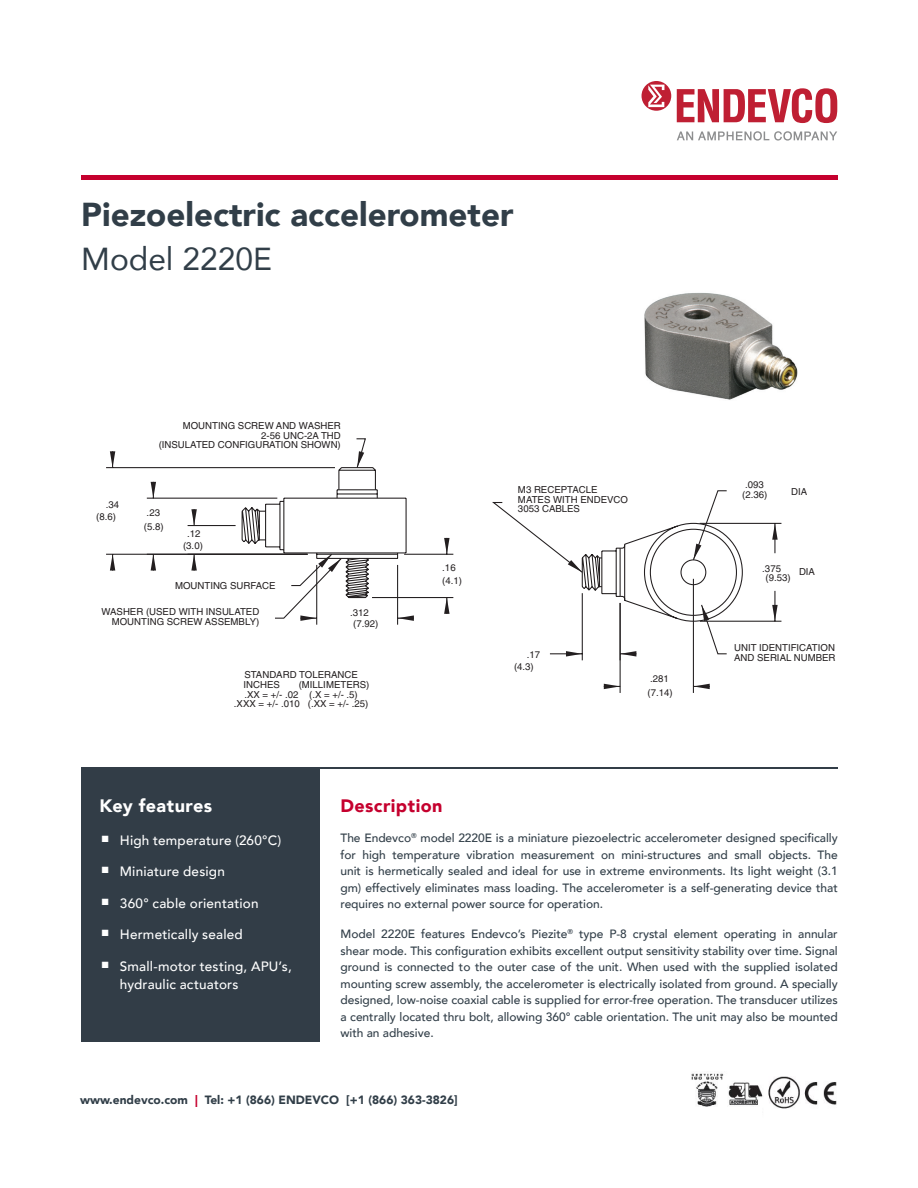
<style>
.page{position:relative;width:918px;height:1188px;background:#fff}
.page>*{position:absolute;margin:0;border:0;box-sizing:border-box;transform-origin:0 0}
.DS_Title{font:900 33.15px "Avenir";color:#313e48}
.DS_Model{font:31.8px "Avenir";color:#313e48}
.subheader{font:900 18px "Avenir";letter-spacing:.02em;color:#fff}
.Body_copy{font:900 18px "Avenir";letter-spacing:.025em;color:#c5002e}
.t1{font:500 13.5px/18px "Avenir";letter-spacing:.015em;color:#fff}
.Body_copy-2{font:500 12px/16.5px "Avenir";letter-spacing:-.005em;color:#313e48;text-align:justify}
.Body_copy-3{font:900 12px "Avenir";color:#313e48}
.t2{font:9.6px/9.6px "Helvetica";color:#231f20}
.s1{color:#c5002e}
</style>
<div class="page">
<hr style="left:81px;top:767px;width:756px;height:2px;background:#323d47">
<div style="left:81px;top:767px;width:239px;height:274px;background:#323d47"></div>
<svg style="left:677px;top:131px;width:160px;height:10px"></svg>
<svg style="left:642px;top:81px;width:29px;height:30px"></svg>
<svg style="left:677px;top:88px;width:160px;height:35px"></svg>
<hr style="left:81px;top:176px;width:756px;height:4px;background:#c5002e">
<img style="left:644px;top:293px;width:154px;height:107px">
<img style="left:768px;top:1076px;width:69px;height:33px">
<img style="left:691px;top:1073px;width:72px;height:34px">
<hr style="left:147px;top:498px;width:130px;height:1px;background:#231f20">
<svg style="left:151px;top:555px;width:5px;height:16px"></svg>
<svg style="left:151px;top:482px;width:5px;height:16px"></svg>
<hr style="left:106px;top:554px;width:202px;height:1px;background:#231f20">
<hr style="left:106px;top:467px;width:229px;height:1px;background:#231f20">
<svg style="left:110px;top:554px;width:5px;height:17px"></svg>
<svg style="left:110px;top:451px;width:5px;height:17px"></svg>
<hr style="left:316px;top:565px;width:1px;height:60px;background:#231f20">
<hr style="left:397px;top:565px;width:1px;height:60px;background:#231f20">
<hr style="left:404px;top:554px;width:49px;height:1px;background:#231f20">
<hr style="left:372px;top:597px;width:81px;height:1px;background:#231f20">
<svg style="left:444px;top:538px;width:6px;height:16px"></svg>
<svg style="left:444px;top:598px;width:6px;height:16px"></svg>
<svg style="left:187px;top:438px;width:227px;height:183px"></svg>
<hr style="left:700px;top:523px;width:81px;height:1px;background:#231f20">
<hr style="left:700px;top:621px;width:81px;height:1px;background:#231f20">
<hr style="left:774px;top:523px;width:1px;height:30px;background:#231f20">
<hr style="left:774px;top:591px;width:1px;height:30px;background:#231f20">
<svg style="left:772px;top:523px;width:6px;height:17px"></svg>
<svg style="left:772px;top:605px;width:6px;height:16px"></svg>
<svg style="left:492px;top:490px;width:251px;height:203px"></svg>
<p class="DS_Title" style="left:81px;top:186px;width:434px">Piezoelectric accelerometer</p>
<p class="DS_Model" style="left:81px;top:233px;width:192px">Model 2220E</p>
<p class="t2" style="left:182px;top:207px;width:64px">3053 CABLES</p>
<p class="t2" style="left:159px;top:421px;width:184px;text-align:right">MOUNTING SCREW AND WASHER<br>2-56 UNC-2A THD<br>(INSULATED CONFIGURATION SHOWN)</p>
<p class="t2" style="left:96px;top:498px;width:25px;line-height:12.5px;text-indent:10px">.34 (8.6)</p>
<p class="t2" style="left:144px;top:506px;width:21px;line-height:14.2px">.23 (5.8)</p>
<p class="t2" style="left:183px;top:528px;width:21px;line-height:11.2px;text-align:center">.12 (3.0)</p>
<p class="t2" style="left:175px;top:581px;width:102px">MOUNTING SURFACE</p>
<p class="t2" style="left:101px;top:607px;width:159px;text-align:right">WASHER (USED WITH INSULATED<br>MOUNTING SCREW ASSEMBLY)</p>
<p class="t2" style="left:353px;top:607px;width:27px;line-height:11.2px;text-indent:-3px">.312 (7.92)</p>
<p class="t2" style="left:244px;top:670px;width:116px">STANDARD TOLERANCE<br>INCHES</p>
<p class="t2" style="left:299px;top:680px;width:72px">(MILLIMETERS)</p>
<p class="t2" style="left:244px;top:690px;width:115px">.XX = +/- .02 (.X = +/- .5)</p>
<p class="t2" style="left:234px;top:699px;width:136px">.XXX = +/- .010 (.XX = +/- .25)</p>
<p class="t2" style="left:442px;top:561px;width:21px;line-height:12.8px">.16 (4.1)</p>
<p class="t2" style="left:518px;top:485px;width:112px">M3 RECEPTACLE<br>MATES WITH ENDEVCO<br>3053 CABLES</p>
<p class="t2" style="left:514px;top:648px;width:28px;line-height:12.5px;text-indent:13px">.17 (4.3)</p>
<p class="t2" style="left:648px;top:672px;width:27px;line-height:13.4px">.281 (7.14)</p>
<p class="t2" style="left:742px;top:480px;width:27px">.093 (2.36)</p>
<p class="t2" style="left:791px;top:486px;width:18px">DIA</p>
<p class="t2" style="left:766px;top:564px;width:27px;text-indent:-3px">.375 (9.53)</p>
<p class="t2" style="left:799px;top:567px;width:18px">DIA</p>
<p class="t2" style="left:734px;top:643px;width:103px">UNIT IDENTIFICATION<br>AND SERIAL NUMBER</p>
<p class="subheader" style="left:100px;top:790px;width:114px">Key features</p>
<p class="t1" style="left:102px;top:830px;width:181px">■ High temperature (260°C)</p>
<p class="t1" style="left:102px;top:862px;width:124px">■ Miniature design</p>
<p class="t1" style="left:102px;top:893px;width:158px">■ 360° cable orientation</p>
<p class="t1" style="left:102px;top:925px;width:142px">■ Hermetically sealed</p>
<p class="t1" style="left:120px;top:956px;width:173px;text-indent:-18px">■ Small-motor testing, APU’s, hydraulic actuators</p>
<p class="Body_copy" style="left:340px;top:791px;width:104px">Description</p>
<p class="Body_copy-2" style="left:340px;top:829px;width:499px">The Endevco<sup>®</sup> model 2220E is a miniature piezoelectric accelerometer designed specifically for high temperature vibration measurement on mini-structures and small objects. The unit is hermetically sealed and ideal for use in extreme environments. Its light weight (3.1 gm) effectively eliminates mass loading. The accelerometer is a self-generating device that requires no external power source for operation.</p>
<p class="Body_copy-2" style="left:340px;top:925px;width:499px">Model 2220E features Endevco’s Piezite<sup>®</sup> type P-8 crystal element operating in annular shear mode. This configuration exhibits excellent output sensitivity stability over time. Signal ground is connected to the outer case of the unit. When used with the supplied isolated mounting screw assembly, the accelerometer is electrically isolated from ground. A specially designed, low-noise coaxial cable is supplied for error-free operation. The transducer utilizes a centrally located thru bolt, allowing 360° cable orientation. The unit may also be mounted with an adhesive.</p>
<p class="t2" style="left:519px;top:837px;width:21px">(3.0)</p>
<p class="t2" style="left:779px;top:872px;width:21px">(4.1)</p>
<p class="t2" style="left:511px;top:878px;width:102px">MOUNTING SURFACE</p>
<p class="t2" style="left:438px;top:904px;width:159px">WASHER (USED WITH INSULATED</p>
<p class="t2" style="left:580px;top:967px;width:116px">STANDARD TOLERANCE<br>INCHES</p>
<p class="t2" style="left:635px;top:976px;width:72px">(MILLIMETERS)</p>
<p class="t2" style="left:581px;top:986px;width:115px">.XX = +/- .02 (.X = +/- .5)</p>
<p class="t2" style="left:570px;top:996px;width:136px">.XXX = +/- .010 (.XX = +/- .25)</p>
<p class="Body_copy-3" style="left:80px;top:1090px;width:379px">www.endevco.com <span class="s1">|</span> Tel: +1 (866) ENDEVCO [+1 (866) 363-3826]</p>
</div>
